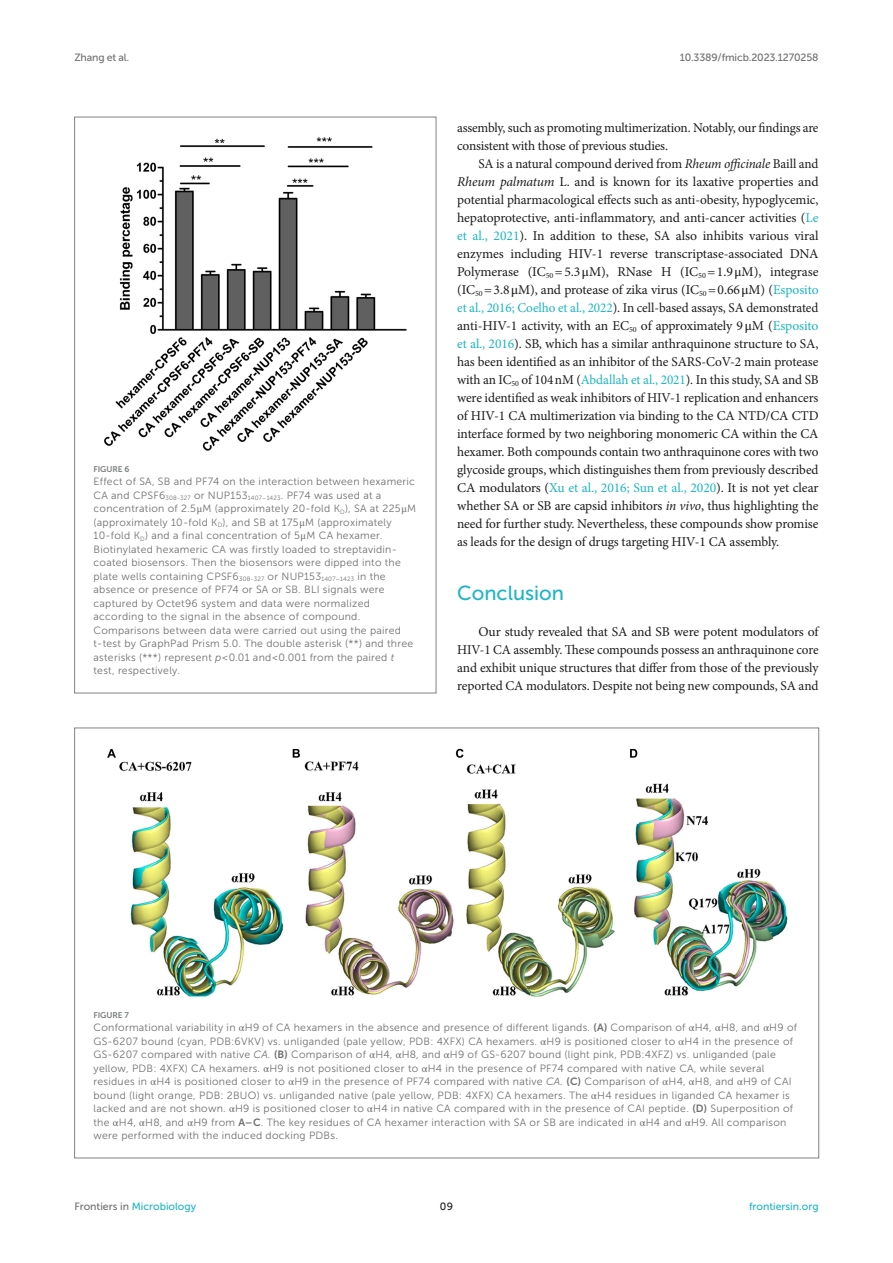
<style>
.page{position:relative;width:893px;height:1263px;background:#fff}
.page>*{position:absolute;margin:0;border:0;box-sizing:border-box;transform-origin:0 0}
.HEAD_1{font:20.25px "Museo Sans 500";color:#1db5c3}
.TEXT{font:13.5px/18px "Minion Pro";letter-spacing:-.015em;color:#1b1c1b}
.TEXT_FLUSH{font:13.5px/18px "Minion Pro";letter-spacing:-.01em;color:#1b1c1b;text-align:justify}
.FIG_LEG{font:10.5px/13.5px "Museo Sans 300";letter-spacing:.025em;color:#706f70}
.t1{font:10.5px "Museo Sans 500";color:#1db5c3}
.t2{font:10.5px "Museo Sans 500";letter-spacing:-.015em;color:#706f70}
.t3{font:10.5px "Museo Sans 500";color:#1b1c1b}
.FIG_HD{font:8.25px "Museo Sans 700";letter-spacing:-.01em;color:#7e7f7f}
.s1{font-family:"STIX General"}
.s2{font-style:italic}
.s3{color:#1db5c3}
.s4{font-family:"Museo Sans 700"}
.s5{color:#706f70}
</style>
<div class="page">
<img style="left:104px;top:137px;width:303px;height:314px">
<img style="left:107px;top:748px;width:681px;height:249px">
<p class="t2" style="left:74px;top:51px;width:56px">Zhang et al.</p>
<p class="t2" style="left:680px;top:51px;width:140px">10.3389/fmicb.2023.1270258</p>
<p class="FIG_HD" style="left:94px;top:464px;width:37px">FIGURE 6</p>
<p class="FIG_LEG" style="left:94px;top:475px;width:324px">Effect of SA, SB and PF74 on the interaction between hexameric CA and CPSF6<sub>308-327</sub> or NUP153<sub>1407–1423</sub>. PF74 was used at a concentration of 2.5 <span class="s1">μ</span>M (approximately 20-fold K<sub>D</sub>), SA at 225 <span class="s1">μ</span>M (approximately 10-fold K<sub>D</sub>), and SB at 175 <span class="s1">μ</span>M (approximately 10-fold K<sub>D</sub>) and a final concentration of 5 <span class="s1">μ</span>M CA hexamer.<br>Biotinylated hexameric CA was firstly loaded to streptavidin&shy;coated biosensors. Then the biosensors were dipped into the plate wells containing CPSF6<sub>308-327</sub> or NUP153<sub>1407–1423</sub> in the absence or presence of PF74 or SA or SB. BLI signals were captured by Octet96 system and data were normalized according to the signal in the absence of compound.<br>Comparisons between data were carried out using the paired t-test by GraphPad Prism 5.0. The double asterisk (**) and three asterisks (***) represent <span class="s2">p</span> &lt; 0.01 and &lt; 0.001 from the paired <span class="s2">t </span>test, respectively.</p>
<p class="TEXT" style="left:457px;top:119px;width:363px">assembly, such as promoting multimerization. Notably, our findings are consistent with those of previous studies.</p>
<p class="TEXT" style="left:457px;top:155px;width:363px;text-align:justify;text-indent:21px">SA is a natural compound derived from <span class="s2">Rheum officinale</span> Baill and <span class="s2">Rheum palmatum</span> L. and is known for its laxative properties and potential pharmacological effects such as anti-obesity, hypoglycemic, hepatoprotective, anti-inflammatory, and anti-cancer activities (<span class="s3">Le et al., 2021</span>). In addition to these, SA also inhibits various viral enzymes including HIV-1 reverse transcriptase-associated DNA Polymerase (IC<sub>50</sub> =5.3<span class="s1">μ</span>M), RNase H (IC<sub>50</sub> =1.9<span class="s1">μ</span>M), integrase (IC<sub>50</sub> =3.8<span class="s1">μ</span>M), and protease of zika virus (IC<sub>50</sub> =0.66<span class="s1">μ</span>M) (<span class="s3">Esposito et al., 2016; Coelho et al., 2022</span>). In cell-based assays, SA demonstrated anti-HIV-1 activity, with an EC<sub>50</sub> of approximately 9<span class="s1">μ</span>M (<span class="s3">Esposito et al., 2016</span>). SB, which has a similar anthraquinone structure to SA, has been identified as an inhibitor of the SARS-CoV-2 main protease with an IC<sub>50</sub> of 104nM (<span class="s3">Abdallah et al., 2021</span>). In this study, SA and SB were identified as weak inhibitors of HIV-1 replication and enhancers of HIV-1 CA multimerization via binding to the CA NTD/CA CTD interface formed by two neighboring monomeric CA within the CA hexamer. Both compounds contain two anthraquinone cores with two glycoside groups, which distinguishes them from previously described CA modulators (<span class="s3">Xu et al., 2016; Sun et al., 2020</span>). It is not yet clear whether SA or SB are capsid inhibitors <span class="s2">in vivo</span>, thus highlighting the need for further study. Nevertheless, these compounds show promise as leads for the design of drugs targeting HIV-1 CA assembly.</p>
<p class="HEAD_1" style="left:457px;top:582px;width:108px">Conclusion</p>
<p class="TEXT_FLUSH" style="left:457px;top:623px;width:363px;text-indent:21px">Our study revealed that SA and SB were potent modulators of HIV-1 CA assembly. These compounds possess an anthraquinone core and exhibit unique structures that differ from those of the previously reported CA modulators. Despite not being new compounds, SA and</p>
<p class="FIG_HD" style="left:94px;top:1010px;width:37px">FIGURE 7</p>
<p class="FIG_LEG" style="left:94px;top:1021px;width:705px">Conformational variability in <span class="s1">α</span>H9 of CA hexamers in the absence and presence of different ligands. <span class="s4">(A)</span> Comparison of <span class="s1">α</span>H4, <span class="s1">α</span>H8, and <span class="s1">α</span>H9 of GS-6207 bound (cyan, PDB:6VKV) vs. unliganded (pale yellow, PDB: 4XFX) CA hexamers. <span class="s1">α</span>H9 is positioned closer to <span class="s1">α</span>H4 in the presence of GS-6207 compared with native <span class="s2">CA.</span> <span class="s4">(B)</span> Comparison of <span class="s1">α</span>H4, <span class="s1">α</span>H8, and <span class="s1">α</span>H9 of GS-6207 bound (light pink, PDB:4XFZ) vs. unliganded (pale yellow, PDB: 4XFX) CA hexamers. <span class="s1">α</span>H9 is not positioned closer to <span class="s1">α</span>H4 in the presence of PF74 compared with native CA, while several residues in <span class="s1">α</span>H4 is positioned closer to <span class="s1">α</span>H9 in the presence of PF74 compared with native <span class="s2">CA.</span> <span class="s4">(C)</span> Comparison of <span class="s1">α</span>H4, <span class="s1">α</span>H8, and <span class="s1">α</span>H9 of CAI bound (light orange, PDB: 2BUO) vs. unliganded native (pale yellow, PDB: 4XFX) CA hexamers. The <span class="s1">α</span>H4 residues in liganded CA hexamer is lacked and are not shown. <span class="s1">α</span>H9 is positioned closer to <span class="s1">α</span>H4 in native CA compared with in the presence of CAI peptide. <span class="s4">(D)</span> Superposition of the <span class="s1">α</span>H4, <span class="s1">α</span>H8, and <span class="s1">α</span>H9 from <span class="s4">A–C</span>. The key residues of CA hexamer interaction with SA or SB are indicated in <span class="s1">α</span>H4 and <span class="s1">α</span>H9. All comparison were performed with the induced docking PDBs.</p>
<p class="t1" style="left:74px;top:1200px;width:123px"><span class="s5">Frontiers in</span> Microbiology</p>
<p class="t3" style="left:440px;top:1200px;width:15px">09</p>
<p class="t1" style="left:749px;top:1200px;width:71px">frontiersin.org</p>
</div>
